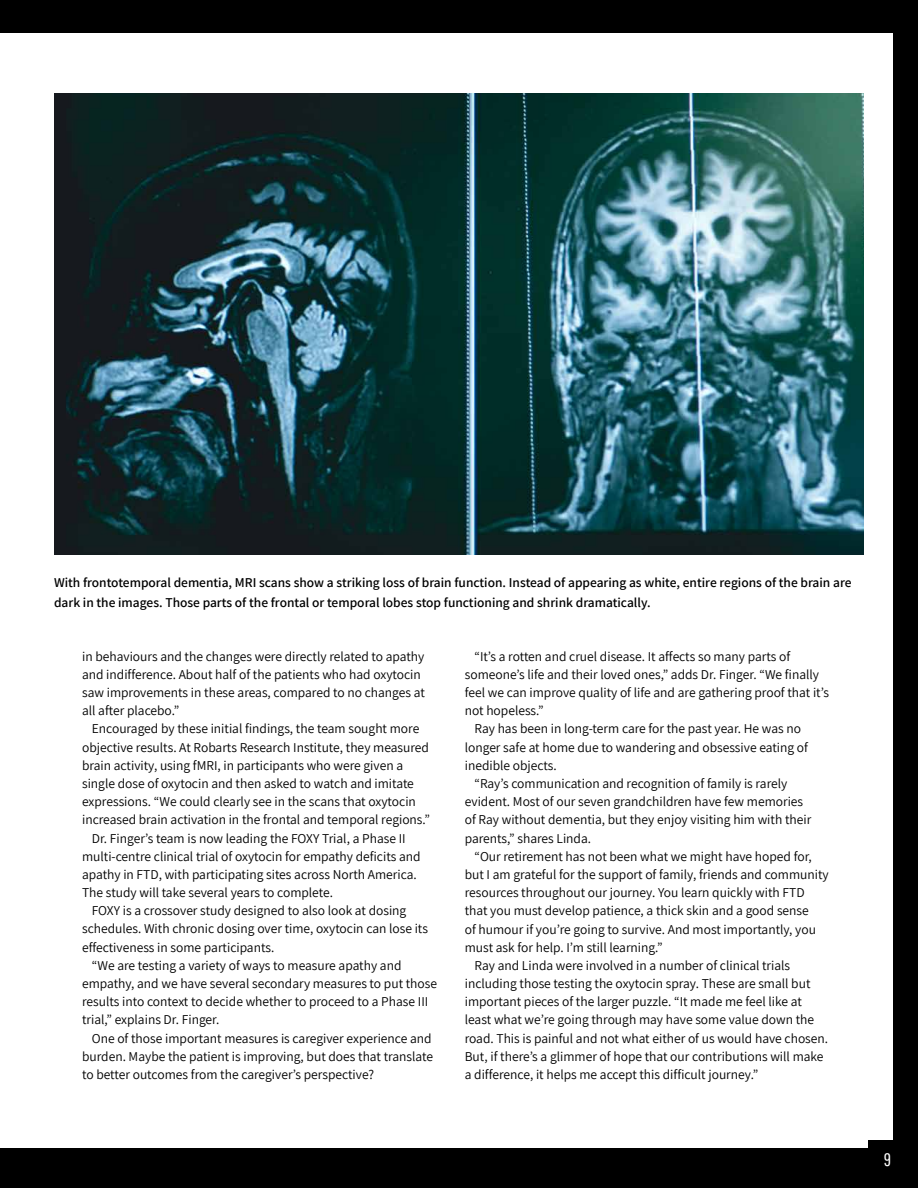
<style>
.page{position:relative;width:918px;height:1188px;background:#000}
.page>*{position:absolute;margin:0;border:0;box-sizing:border-box;transform-origin:0 0}
.t1{font:18px "Pathway Gothic One";color:#fff}
.t2{font:13.5px/18.1px "Assistant";color:#000}
.t3{font:600 13.5px/19.5px "Assistant";color:#000}
</style>
<div class="page">
<div style="left:0;top:33px;width:892px;height:1115px;background:#fff"></div>
<img style="left:54px;top:94px;width:810px;height:460px">
<div style="left:868px;top:1140px;width:38px;height:38px;background:#000"></div>
<p class="t3" style="left:54px;top:572px;width:799px">With frontotemporal dementia, MRI scans show a striking loss of brain function. Instead of appearing as white, entire regions of the brain are dark in the images. Those parts of the frontal or temporal lobes stop functioning and shrink dramatically.</p>
<p class="t2" style="left:82px;top:646px;width:344px">in behaviours and the changes were directly related to apathy and indifference. About half of the patients who had oxytocin saw improvements in these areas, compared to no changes at all after placebo.”</p>
<p class="t2" style="left:92px;top:719px;width:329px">Encouraged by these initial findings, the team sought more</p>
<p class="t2" style="left:82px;top:737px;width:349px">objective results. At Robarts Research Institute, they measured</p>
<p class="t2" style="left:82px;top:756px;width:323px">brain activity, using fMRI, in participants who were given a</p>
<p class="t2" style="left:82px;top:774px;width:333px">single dose of oxytocin and then asked to watch and imitate</p>
<p class="t2" style="left:82px;top:792px;width:335px">expressions. “We could clearly see in the scans that oxytocin</p>
<p class="t2" style="left:82px;top:810px;width:349px">increased brain activation in the frontal and temporal regions.”</p>
<p class="t2" style="left:92px;top:828px;width:315px">Dr. Finger’s team is now leading the FOXY Trial, a Phase II</p>
<p class="t2" style="left:82px;top:847px;width:340px">multi-centre clinical trial of oxytocin for empathy deficits and</p>
<p class="t2" style="left:82px;top:865px;width:336px">apathy in FTD, with participating sites across North America.</p>
<p class="t2" style="left:82px;top:883px;width:252px">The study will take several years to complete.</p>
<p class="t2" style="left:92px;top:901px;width:316px">FOXY is a crossover study designed to also look at dosing</p>
<p class="t2" style="left:82px;top:919px;width:347px">schedules. With chronic dosing over time, oxytocin can lose its</p>
<p class="t2" style="left:82px;top:937px;width:194px">effectiveness in some participants.</p>
<p class="t2" style="left:92px;top:956px;width:311px">“We are testing a variety of ways to measure apathy and</p>
<p class="t2" style="left:82px;top:974px;width:357px">empathy, and we have several secondary measures to put those</p>
<p class="t2" style="left:82px;top:992px;width:348px">results into context to decide whether to proceed to a Phase III</p>
<p class="t2" style="left:82px;top:1010px;width:139px">trial,” explains Dr. Finger.</p>
<p class="t2" style="left:92px;top:1028px;width:341px">One of those important measures is caregiver experience and</p>
<p class="t2" style="left:82px;top:1047px;width:352px">burden. Maybe the patient is improving, but does that translate</p>
<p class="t2" style="left:82px;top:1065px;width:294px">to better outcomes from the caregiver’s perspective?</p>
<p class="t2" style="left:474px;top:647px;width:317px">“It’s a rotten and cruel disease. It affects so many parts of</p>
<p class="t2" style="left:465px;top:665px;width:356px">someone’s life and their loved ones,” adds Dr. Finger. “We finally</p>
<p class="t2" style="left:465px;top:683px;width:366px">feel we can improve quality of life and are gathering proof that it’s</p>
<p class="t2" style="left:465px;top:701px;width:80px">not hopeless.”</p>
<p class="t2" style="left:474px;top:719px;width:328px">Ray has been in long-term care for the past year. He was no</p>
<p class="t2" style="left:465px;top:737px;width:345px">longer safe at home due to wandering and obsessive eating of</p>
<p class="t2" style="left:465px;top:756px;width:94px">inedible objects.</p>
<p class="t2" style="left:474px;top:774px;width:314px">“Ray’s communication and recognition of family is rarely</p>
<p class="t2" style="left:465px;top:792px;width:340px">evident. Most of our seven grandchildren have few memories</p>
<p class="t2" style="left:465px;top:810px;width:348px">of Ray without dementia, but they enjoy visiting him with their</p>
<p class="t2" style="left:465px;top:828px;width:128px">parents,” shares Linda.</p>
<p class="t2" style="left:474px;top:847px;width:339px">“Our retirement has not been what we might have hoped for,</p>
<p class="t2" style="left:465px;top:865px;width:365px">but I am grateful for the support of family, friends and community</p>
<p class="t2" style="left:465px;top:883px;width:341px">resources throughout our journey. You learn quickly with FTD</p>
<p class="t2" style="left:465px;top:901px;width:346px">that you must develop patience, a thick skin and a good sense</p>
<p class="t2" style="left:465px;top:919px;width:353px">of humour if you’re going to survive. And most importantly, you</p>
<p class="t2" style="left:465px;top:937px;width:199px">must ask for help. I’m still learning.”</p>
<p class="t2" style="left:474px;top:956px;width:317px">Ray and Linda were involved in a number of clinical trials</p>
<p class="t2" style="left:465px;top:974px;width:347px">including those testing the oxytocin spray. These are small but</p>
<p class="t2" style="left:465px;top:992px;width:339px">important pieces of the larger puzzle. “It made me feel like at</p>
<p class="t2" style="left:465px;top:1010px;width:351px">least what we’re going through may have some value down the</p>
<p class="t2" style="left:465px;top:1028px;width:365px">road. This is painful and not what either of us would have chosen.</p>
<p class="t2" style="left:465px;top:1047px;width:360px">But, if there’s a glimmer of hope that our contributions will make</p>
<p class="t2" style="left:465px;top:1065px;width:295px">a difference, it helps me accept this difficult journey.”</p>
<h1 class="t1" style="left:884px;top:1149px;width:9px">9</h1>
</div>
